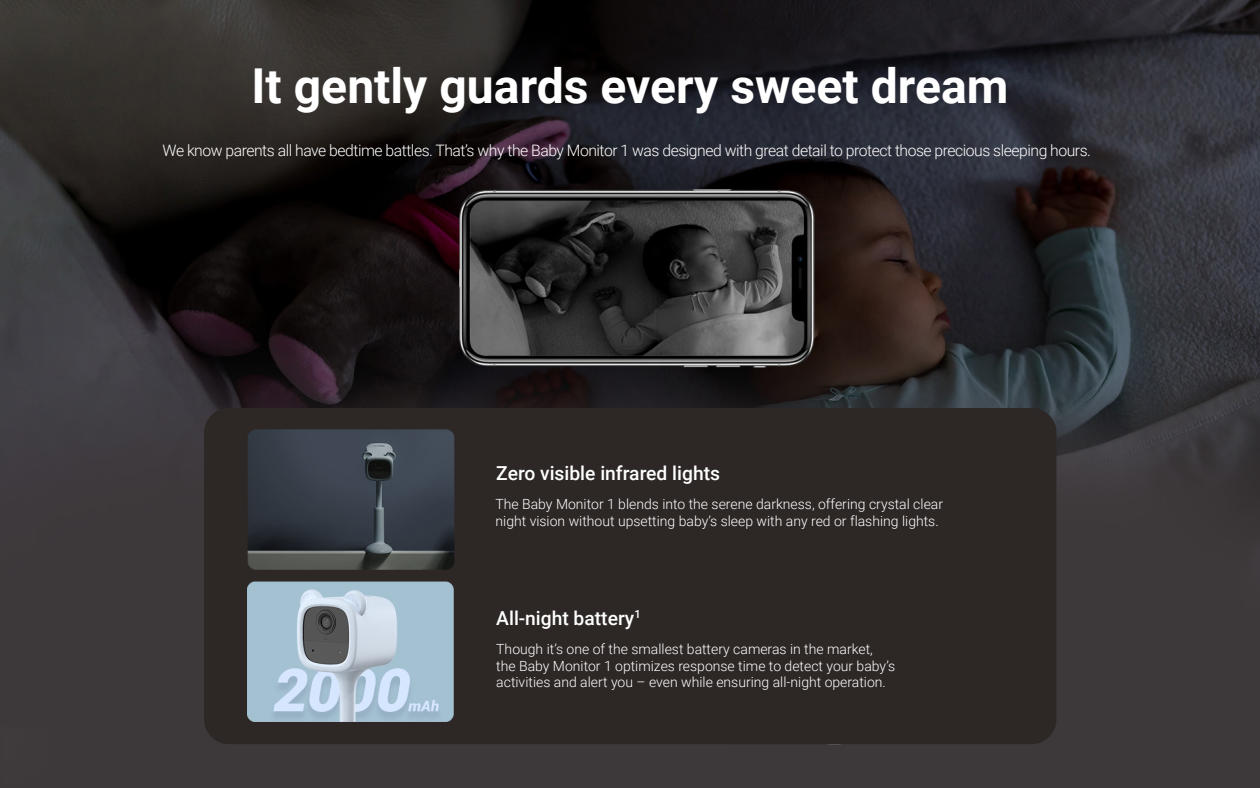
<style>
.page{position:relative;width:1260px;height:788px;background:#fff}
.page>*{position:absolute;margin:0;border:0;box-sizing:border-box;transform-origin:0 0}
.t1{font:700 48.12px "Roboto";color:#fff}
.t2{font:500 19.25px "Roboto";color:#fff}
.t3{font:300 15.75px "Roboto";letter-spacing:-.03em;color:#fff}
.t4{font:300 14px/16.8px "Roboto";color:#fff}
</style>
<div class="page">
<img style="left:0;top:0;width:1260px;height:788px">
<img style="left:204px;top:408px;width:526px;height:336px">
<div style="left:730px;top:408px;width:326px;height:336px;background:#2d2726"></div>
<h1 class="t1" style="left:252px;top:52px;width:758px">It gently guards every sweet dream</h1>
<p class="t3" style="left:163px;top:140px;width:930px">We know parents all have bedtime battles. That’s why the Baby Monitor 1 was designed with great detail to protect those precious sleeping hours.</p>
<h2 class="t2" style="left:496px;top:459px;width:225px">Zero visible infrared lights</h2>
<p class="t4" style="left:496px;top:495px;width:449px">The Baby Monitor 1 blends into the serene darkness, offering crystal clear night vision without upsetting baby’s sleep with any red or flashing lights.</p>
<h2 class="t2" style="left:496px;top:604px;width:146px">All-night battery<sup>1</sup></h2>
<p class="t4" style="left:496px;top:640px;width:400px">Though it’s one of the smallest battery cameras in the market, the Baby Monitor 1 optimizes response time to detect your baby’s activities and alert you – even while ensuring all-night operation.</p>
</div>
